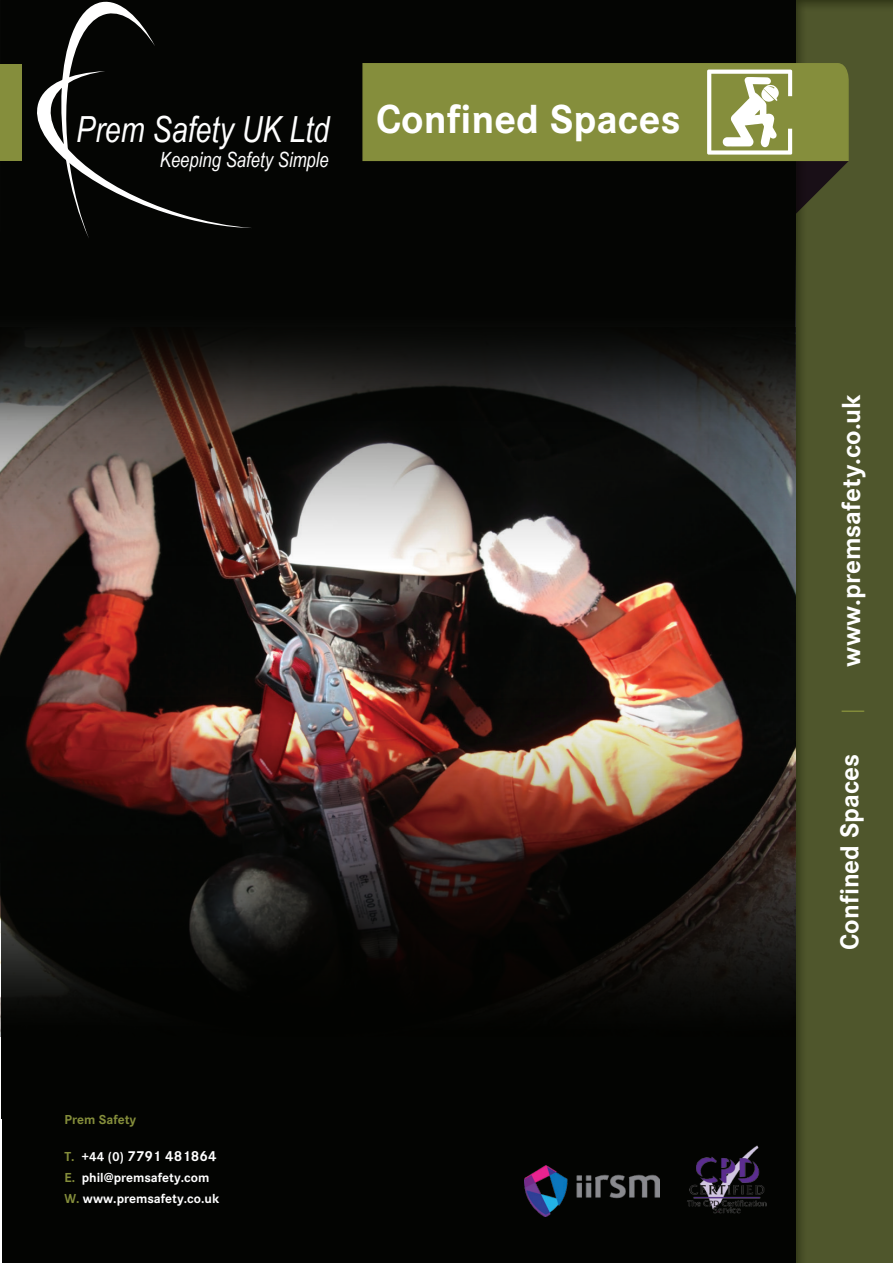
<style>
.page{position:relative;width:893px;height:1263px;background:#fff}
.page>*{position:absolute;margin:0;border:0;box-sizing:border-box;transform-origin:0 0}
.t1{font:700 42px "Corporate S";color:#fff}
.t2{font:italic 36px "Arial Narrow";color:#fff}
.t3{font:700 27px "Corporate S";color:#fff}
.t4{font:300 27px "Corporate S";color:#858e3b}
.t5{font:italic 21px "Arial Narrow";color:#fff}
.t6{font:700 15px "Corporate S";color:#fff}
.t7{font:700 13.5px/21px "Corporate S";color:#fff}
.t8{font:700 13.5px "Corporate S";color:#858e3b}
.s1{font-size:13.5px;color:#858e3b}
.s2{font-size:13.5px}
.s3{color:#858e3b}
</style>
<div class="page">
<img style="left:0;top:599px;width:796px;height:62px">
<img style="left:0;top:661px;width:796px;height:602px">
<img style="left:0;top:0;width:796px;height:599px">
<div style="left:797px;top:1px;width:96px;height:1262px;background:#555c30"></div>
<svg style="left:796px;top:162px;width:52px;height:52px"></svg>
<div style="left:362px;top:62px;width:487px;height:100px;background:#858e3c"></div>
<div style="left:0;top:64px;width:21px;height:96px;background:#858e3c"></div>
<img style="left:0;top:232px;width:795px;height:200px">
<img style="left:686px;top:1144px;width:81px;height:74px">
<img style="left:524px;top:1165px;width:136px;height:52px">
<svg style="left:707px;top:70px;width:85px;height:85px"></svg>
<svg style="left:28px;top:0;width:228px;height:239px;background:#131412"></svg>
<h2 class="t2" style="left:76px;top:104px;width:255px">Prem Safety UK Ltd</h2>
<h3 class="t5" style="left:160px;top:145px;width:171px">Keeping Safety Simple</h3>
<h1 class="t1" style="left:376px;top:90px;width:306px">Confined Spaces</h1>
<p class="t8" style="left:64px;top:1110px;width:73px">Prem Safety</p>
<p class="t6" style="left:64px;top:1146px;width:154px"><span class="s1">T.</span> <span class="s2">+44 (0)</span> 7791 481864</p>
<p class="t7" style="left:64px;top:1167px;width:156px"><span class="s3">E.</span> phil@premsafety.com<br><span class="s3">W.</span> www.premsafety.co.uk</p>
<h3 class="t3" style="left:832px;top:667px;width:274px;rotate:-90deg">www.premsafety.co.uk</h3>
<h3 class="t4" style="left:833px;top:718px;width:15px;rotate:-90deg">|</h3>
<h3 class="t3" style="left:831px;top:950px;width:197px;rotate:-90deg">Confined Spaces</h3>
</div>
